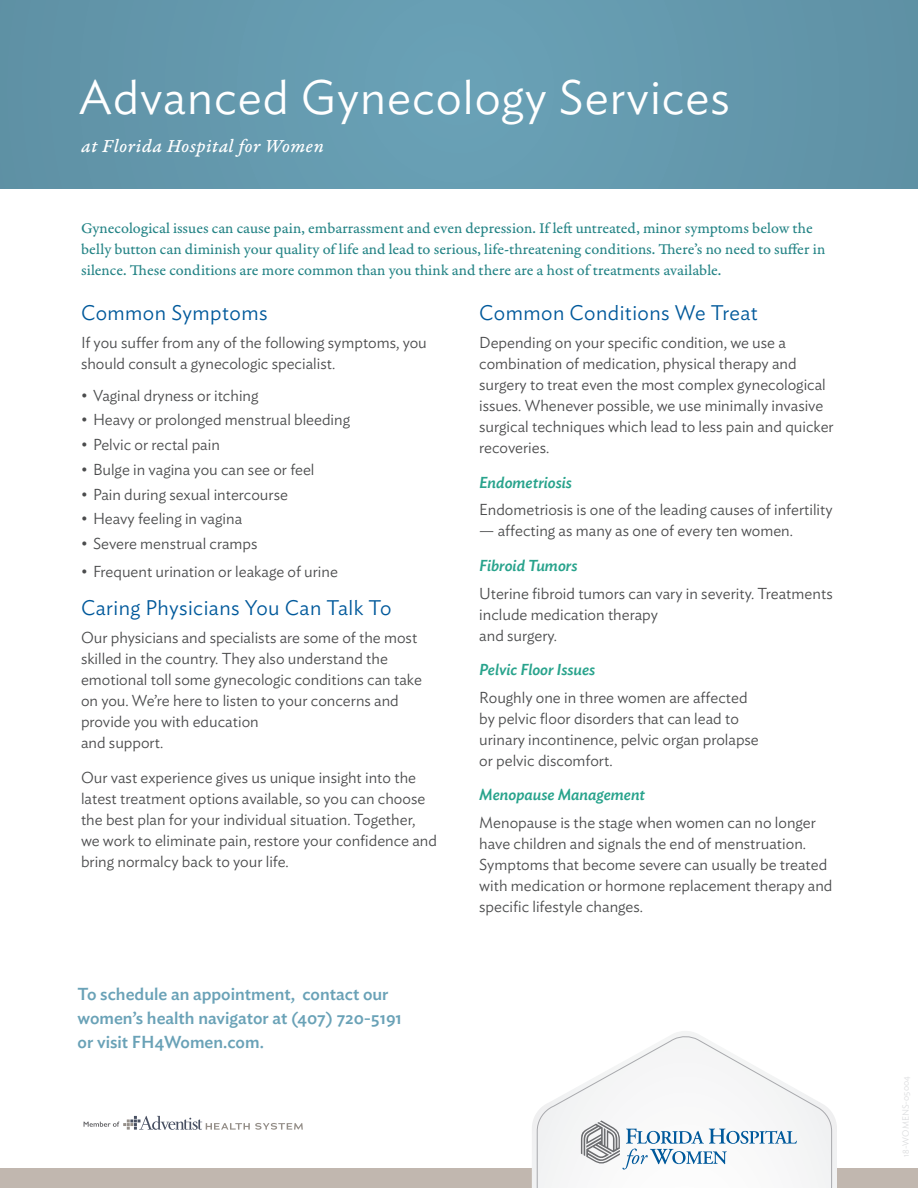
<style>
.page{position:relative;width:918px;height:1188px;background:#fff}
.page>*{position:absolute;margin:0;border:0;box-sizing:border-box;transform-origin:0 0}
.Brochure_Title{font:300 48px "Ideal Sans";letter-spacing:.02em;color:#fff}
.Subhead_Title_Case_A{font:300 21px "Ideal Sans";letter-spacing:.02em;color:#00599b}
.Brochure_subtitle{font:19.5px "Garamond Premr Pro Med It Capt";letter-spacing:.02em;color:#fff}
.CTA{font:500 17.25px/24px "Ideal Sans";color:#6aa2b7}
.body{font:300 15.75px/21px "Ideal Sans";color:#4b4c4d}
.Intro_graf{font:15.75px/21px "Garamond Premr Pro Capt";letter-spacing:-.005em;color:#258486}
.sub_subhead{font:italic 500 15.75px "Ideal Sans";color:#28a38c}
.body-2{font:300 9px "Ideal Sans";color:#dcdddf}
</style>
<div class="page">
<div style="left:0;top:1168px;width:918px;height:20px;background:#c1b7af"></div>
<svg style="left:532px;top:1031px;width:305px;height:157px"></svg>
<svg style="left:537px;top:1035px;width:295px;height:153px"></svg>
<div style="left:0;top:0;width:918px;height:189px;background:#6499ad"></div>
<svg style="left:581px;top:1121px;width:216px;height:49px"></svg>
<svg style="left:84px;top:1116px;width:219px;height:14px"></svg>
<p class="Brochure_Title" style="left:79px;top:61px;width:653px">Advanced Gynecology Services</p>
<p class="Brochure_subtitle" style="left:81px;top:134px;width:244px">at Florida Hospital for Women</p>
<p class="Intro_graf" style="left:81px;top:218px;width:746px">Gynecological issues can cause pain, embarrassment and even depression. If left untreated, minor symptoms below the belly button can diminish your quality of life and lead to serious, life-threatening conditions. There’s no need to suffer in silence. These conditions are more common than you think and there are a host of treatments available.</p>
<p class="Subhead_Title_Case_A" style="left:81px;top:297px;width:188px">Common Symptoms</p>
<p class="body" style="left:81px;top:331px;width:347px">If you suffer from any of the following symptoms, you should consult a gynecologic specialist.</p>
<p class="body" style="left:81px;top:383px;width:179px">• Vaginal dryness or itching</p>
<p class="body" style="left:81px;top:408px;width:271px">• Heavy or prolonged menstrual bleeding</p>
<p class="body" style="left:81px;top:433px;width:140px">• Pelvic or rectal pain</p>
<p class="body" style="left:81px;top:457px;width:235px">• Bulge in vagina you can see or feel</p>
<p class="body" style="left:81px;top:482px;width:208px">• Pain during sexual intercourse</p>
<p class="body" style="left:81px;top:507px;width:163px">• Heavy feeling in vagina</p>
<p class="body" style="left:81px;top:532px;width:178px">• Severe menstrual cramps</p>
<p class="body" style="left:81px;top:559px;width:258px">• Frequent urination or leakage of urine</p>
<p class="Subhead_Title_Case_A" style="left:81px;top:592px;width:312px">Caring Physicians You Can Talk To</p>
<p class="body" style="left:81px;top:626px;width:342px">Our physicians and specialists are some of the most skilled in the country. They also understand the emotional toll some gynecologic conditions can take on you. We’re here to listen to your concerns and provide you with education<br>and support.</p>
<p class="body" style="left:81px;top:765px;width:358px">Our vast experience gives us unique insight into the latest treatment options available, so you can choose the best plan for your individual situation. Together, we work to eliminate pain, restore your confidence and bring normalcy back to your life.</p>
<p class="Subhead_Title_Case_A" style="left:479px;top:297px;width:280px">Common Conditions We Treat</p>
<p class="body" style="left:479px;top:331px;width:356px">Depending on your specific condition, we use a combination of medication, physical therapy and surgery to treat even the most complex gynecological issues. Whenever possible, we use minimally invasive surgical techniques which lead to less pain and quicker recoveries.</p>
<p class="sub_subhead" style="left:479px;top:470px;width:94px">Endometriosis</p>
<p class="body" style="left:479px;top:498px;width:355px">Endometriosis is one of the leading causes of infertility</p>
<p class="body" style="left:479px;top:519px;width:315px">— affecting as many as one of every ten women.</p>
<p class="sub_subhead" style="left:479px;top:553px;width:100px">Fibroid Tumors</p>
<p class="body" style="left:479px;top:581px;width:355px">Uterine fibroid tumors can vary in severity. Treatments include medication therapy<br>and surgery.</p>
<p class="sub_subhead" style="left:479px;top:657px;width:118px">Pelvic Floor Issues</p>
<p class="body" style="left:479px;top:685px;width:281px">Roughly one in three women are affected by pelvic floor disorders that can lead to urinary incontinence, pelvic organ prolapse or pelvic discomfort.</p>
<p class="sub_subhead" style="left:479px;top:783px;width:168px">Menopause Management</p>
<p class="body" style="left:479px;top:811px;width:355px">Menopause is the stage when women can no longer have children and signals the end of menstruation.<br>Symptoms that become severe can usually be treated with medication or hormone replacement therapy and specific lifestyle changes.</p>
<p class="CTA" style="left:78px;top:981px;width:326px">To schedule an appointment, contact our women’s health navigator at (407) 720-5191 or visit FH4Women.com.</p>
<p class="body-2" style="left:899px;top:1156px;width:81px;rotate:-90deg">18-WOMENS-05004</p>
</div>
